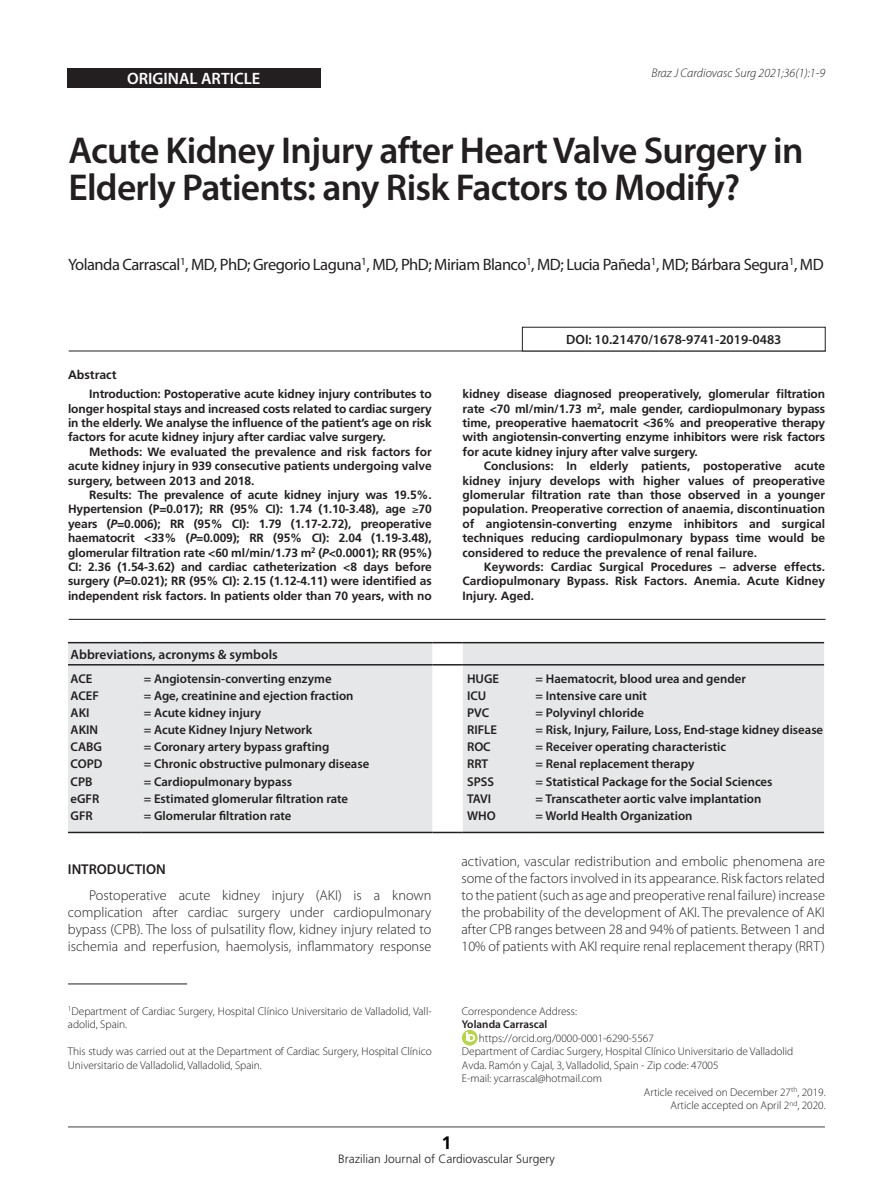
<style>
.page{position:relative;width:893px;height:1191px;background:#fff}
.page>*{position:absolute;margin:0;border:0;box-sizing:border-box;transform-origin:0 0}
.Titulo_1{font:600 37.5px/37.5px "Myriad Pro";letter-spacing:-.02em;color:#231f20}
.t1{font:700 18px "Frutiger";color:#000}
.t2{font:16.5px "Myriad Pro";letter-spacing:-.03em;color:#231f20}
.t3{font:600 16.5px "Myriad Pro";color:#fff}
.t4{font:300 14.25px/17.1px "Myriad Pro";color:#231f20;text-align:justify}
.Titulos_2{font:600 14.25px "Myriad Pro";color:#231f20}
.pe_de_pagina{font:600 13.5px "Myriad Pro";color:#231f20}
.t5{font:600 12.75px "Myriad Pro";color:#231f20}
.t6{font:italic 300 12.45px "Myriad Pro";color:#231f20}
.Resumos{font:700 12.3px "Frutiger";color:#231f20}
.abstract{font:700 12px/14.4px "Frutiger";letter-spacing:-.01em;color:#231f20;text-align:justify}
.t7{font:300 12px "Frutiger";color:#231f20}
.pe_de_pagina_2{font:300 11.25px/13.5px "Myriad Pro";color:#231f20}
.pe_de_pagina_2-2{font:600 11.25px "Myriad Pro";color:#231f20}
.s1{font-style:italic}
</style>
<div class="page">
<hr style="left:68px;top:1126px;width:757px;height:1px;background:#3e3e3f">
<div style="left:67px;top:68px;width:254px;height:20px;background:#231f20"></div>
<hr style="left:69px;top:619px;width:757px;height:1px;background:#231f20">
<hr style="left:69px;top:350px;width:757px;height:1px;background:#231f20">
<hr style="left:68px;top:983px;width:119px;height:1px;background:#231f20">
<div style="left:68px;top:643px;width:756px;height:188px;background:#e6e7e9"></div>
<hr style="left:68px;top:642px;width:73px;height:1px;background:#231f20">
<hr style="left:141px;top:642px;width:291px;height:1px;background:#231f20">
<hr style="left:432px;top:642px;width:31px;height:1px;background:#231f20">
<hr style="left:463px;top:642px;width:70px;height:1px;background:#231f20">
<hr style="left:533px;top:642px;width:291px;height:1px;background:#231f20">
<hr style="left:68px;top:664px;width:73px;height:1px;background:#231f20">
<hr style="left:141px;top:664px;width:291px;height:1px;background:#231f20">
<hr style="left:432px;top:664px;width:31px;height:1px;background:#231f20">
<hr style="left:463px;top:664px;width:70px;height:1px;background:#231f20">
<hr style="left:533px;top:664px;width:291px;height:1px;background:#231f20">
<hr style="left:68px;top:831px;width:73px;height:2px;background:#231f20">
<hr style="left:141px;top:831px;width:291px;height:2px;background:#231f20">
<hr style="left:432px;top:831px;width:31px;height:2px;background:#231f20">
<hr style="left:463px;top:831px;width:70px;height:2px;background:#231f20">
<hr style="left:533px;top:831px;width:291px;height:2px;background:#231f20">
<svg style="left:462px;top:1029px;width:16px;height:16px"></svg>
<svg style="left:466px;top:1032px;width:9px;height:9px"></svg>
<p class="t3" style="left:127px;top:69px;width:135px">ORIGINAL ARTICLE</p>
<p class="t6" style="left:651px;top:66px;width:175px">Braz J Cardiovasc Surg 2021;36(1):1-9</p>
<p class="Titulo_1" style="left:69px;top:132px;width:736px">Acute Kidney Injury after Heart Valve Surgery in<br>Elderly Patients: any Risk Factors to Modify?</p>
<p class="t2" style="left:68px;top:256px;width:757px">Yolanda Carrascal<sup>1</sup>, MD, PhD; Gregorio Laguna<sup>1</sup>, MD, PhD; Miriam Blanco<sup>1</sup>, MD; Lucia Pañeda<sup>1</sup>, MD; Bárbara Segura<sup>1</sup>, MD</p>
<p class="Resumos" style="left:68px;top:368px;width:50px">Abstract</p>
<p class="abstract" style="left:68px;top:386px;width:365px;text-indent:21px">Introduction: Postoperative acute kidney injury contributes to longer hospital stays and increased costs related to cardiac surgery in the elderly. We analyse the influence of the patient’s age on risk factors for acute kidney injury after cardiac valve surgery.</p>
<p class="abstract" style="left:68px;top:444px;width:365px;text-indent:21px">Methods: We evaluated the prevalence and risk factors for acute kidney injury in 939 consecutive patients undergoing valve surgery, between 2013 and 2018.</p>
<p class="abstract" style="left:68px;top:487px;width:365px;text-indent:21px">Results: The prevalence of acute kidney injury was 19.5%.<br>Hypertension (P=0.017); RR (95% CI): 1.74 (1.10-3.48), age ≥70 years (<span class="s1">P</span>=0.006); RR (95% CI): 1.79 (1.17-2.72), preoperative haematocrit &lt;33% (<span class="s1">P</span>=0.009); RR (95% CI): 2.04 (1.19-3.48), glomerular filtration rate &lt;60 ml/min/1.73 m<sup>2</sup> (<span class="s1">P</span>&lt;0.0001); RR (95%)<br>CI: 2.36 (1.54-3.62) and cardiac catheterization &lt;8 days before surgery (<span class="s1">P</span>=0.021); RR (95% CI): 2.15 (1.12-4.11) were identified as independent risk factors. In patients older than 70 years, with no</p>
<p class="pe_de_pagina" style="left:71px;top:647px;width:209px">Abbreviations, acronyms &amp; symbols</p>
<p class="t5" style="left:71px;top:671px;width:23px">ACE</p>
<p class="t5" style="left:71px;top:688px;width:30px">ACEF</p>
<p class="t5" style="left:71px;top:705px;width:20px">AKI</p>
<p class="t5" style="left:71px;top:723px;width:29px">AKIN</p>
<p class="t5" style="left:71px;top:740px;width:33px">CABG</p>
<p class="t5" style="left:71px;top:757px;width:33px">COPD</p>
<p class="t5" style="left:71px;top:774px;width:23px">CPB</p>
<p class="t5" style="left:71px;top:791px;width:30px">eGFR</p>
<p class="t5" style="left:71px;top:808px;width:24px">GFR</p>
<p class="t5" style="left:144px;top:671px;width:189px">= Angiotensin-converting enzyme</p>
<p class="t5" style="left:144px;top:688px;width:211px">= Age, creatinine and ejection fraction</p>
<p class="t5" style="left:144px;top:705px;width:119px">= Acute kidney injury</p>
<p class="t5" style="left:144px;top:723px;width:170px">= Acute Kidney Injury Network</p>
<p class="t5" style="left:144px;top:740px;width:187px">= Coronary artery bypass grafting</p>
<p class="t5" style="left:144px;top:757px;width:227px">= Chronic obstructive pulmonary disease</p>
<p class="t5" style="left:144px;top:774px;width:150px">= Cardiopulmonary bypass</p>
<p class="t5" style="left:144px;top:791px;width:206px">= Estimated glomerular filtration rate</p>
<p class="t5" style="left:144px;top:808px;width:149px">= Glomerular filtration rate</p>
<p class="Titulos_2" style="left:68px;top:861px;width:99px">INTRODUCTION</p>
<p class="t4" style="left:68px;top:887px;width:365px;text-indent:21px">Postoperative acute kidney injury (AKI) is a known complication after cardiac surgery under cardiopulmonary bypass (CPB). The loss of pulsatility flow, kidney injury related to ischemia and reperfusion, haemolysis, inflammatory response</p>
<p class="pe_de_pagina_2" style="left:68px;top:1004px;width:365px"><sup>1</sup>Department of Cardiac Surgery, Hospital Clínico Universitario de Valladolid, Vall&shy;adolid, Spain.</p>
<p class="pe_de_pagina_2" style="left:68px;top:1045px;width:365px">This study was carried out at the Department of Cardiac Surgery, Hospital Clínico<br>Universitario de Valladolid, Valladolid, Spain.</p>
<p class="pe_de_pagina" style="left:566px;top:332px;width:217px">DOI: 10.21470/1678-9741-2019-0483</p>
<p class="abstract" style="left:463px;top:386px;width:364px">kidney disease diagnosed preoperatively, glomerular filtration rate &lt;70 ml/min/1.73 m<sup>2</sup>, male gender, cardiopulmonary bypass time, preoperative haematocrit &lt;36% and preoperative therapy with angiotensin-converting enzyme inhibitors were risk factors for acute kidney injury after valve surgery.</p>
<p class="abstract" style="left:463px;top:458px;width:364px;text-indent:21px">Conclusions: In elderly patients, postoperative acute kidney injury develops with higher values of preoperative glomerular filtration rate than those observed in a younger population. Preoperative correction of anaemia, discontinuation of angiotensin-converting enzyme inhibitors and surgical techniques reducing cardiopulmonary bypass time would be considered to reduce the prevalence of renal failure.</p>
<p class="abstract" style="left:463px;top:559px;width:364px;text-indent:21px">Keywords: Cardiac Surgical Procedures – adverse effects.<br>Cardiopulmonary Bypass. Risk Factors. Anemia. Acute Kidney Injury. Aged.</p>
<p class="t5" style="left:467px;top:671px;width:34px">HUGE</p>
<p class="t5" style="left:467px;top:688px;width:21px">ICU</p>
<p class="t5" style="left:467px;top:705px;width:24px">PVC</p>
<p class="t5" style="left:467px;top:723px;width:31px">RIFLE</p>
<p class="t5" style="left:467px;top:740px;width:25px">ROC</p>
<p class="t5" style="left:467px;top:757px;width:23px">RRT</p>
<p class="t5" style="left:467px;top:774px;width:28px">SPSS</p>
<p class="t5" style="left:467px;top:791px;width:26px">TAVI</p>
<p class="t5" style="left:467px;top:808px;width:30px">WHO</p>
<p class="t5" style="left:536px;top:671px;width:212px">= Haematocrit, blood urea and gender</p>
<p class="t5" style="left:536px;top:688px;width:113px">= Intensive care unit</p>
<p class="t5" style="left:536px;top:705px;width:110px">= Polyvinyl chloride</p>
<p class="t5" style="left:536px;top:723px;width:289px">= Risk, Injury, Failure, Loss, End-stage kidney disease</p>
<p class="t5" style="left:536px;top:740px;width:192px">= Receiver operating characteristic</p>
<p class="t5" style="left:536px;top:757px;width:160px">= Renal replacement therapy</p>
<p class="t5" style="left:536px;top:774px;width:238px">= Statistical Package for the Social Sciences</p>
<p class="t5" style="left:536px;top:791px;width:227px">= Transcatheter aortic valve implantation</p>
<p class="t5" style="left:536px;top:808px;width:158px">= World Health Organization</p>
<p class="t4" style="left:461px;top:852px;width:365px">activation, vascular redistribution and embolic phenomena are some of the factors involved in its appearance. Risk factors related to the patient (such as age and preoperative renal failure) increase the probability of the development of AKI. The prevalence of AKI after CPB ranges between 28 and 94% of patients. Between 1 and 10% of patients with AKI require renal replacement therapy (RRT)</p>
<p class="pe_de_pagina_2" style="left:462px;top:1004px;width:117px">Correspondence Address:</p>
<p class="pe_de_pagina_2-2" style="left:462px;top:1018px;width:87px">Yolanda Carrascal</p>
<p class="pe_de_pagina_2" style="left:479px;top:1031px;width:176px">https://orcid.org/0000-0001-6290-5567</p>
<p class="pe_de_pagina_2" style="left:462px;top:1045px;width:333px">Department of Cardiac Surgery, Hospital Clínico Universitario de Valladolid</p>
<p class="pe_de_pagina_2" style="left:462px;top:1058px;width:258px">Avda. Ramón y Cajal, 3, Valladolid, Spain - Zip code: 47005</p>
<p class="pe_de_pagina_2" style="left:462px;top:1072px;width:142px">E-mail: ycarrascal@hotmail.com</p>
<p class="pe_de_pagina_2" style="left:644px;top:1085px;width:183px">Article received on December 27<sup>th</sup>, 2019.</p>
<p class="pe_de_pagina_2" style="left:670px;top:1099px;width:157px">Article accepted on April 2<sup>nd</sup>, 2020.</p>
<h2 class="t1" style="left:441px;top:1132px;width:12px">1</h2>
<p class="t7" style="left:338px;top:1152px;width:218px">Brazilian Journal of Cardiovascular Surgery</p>
</div>
